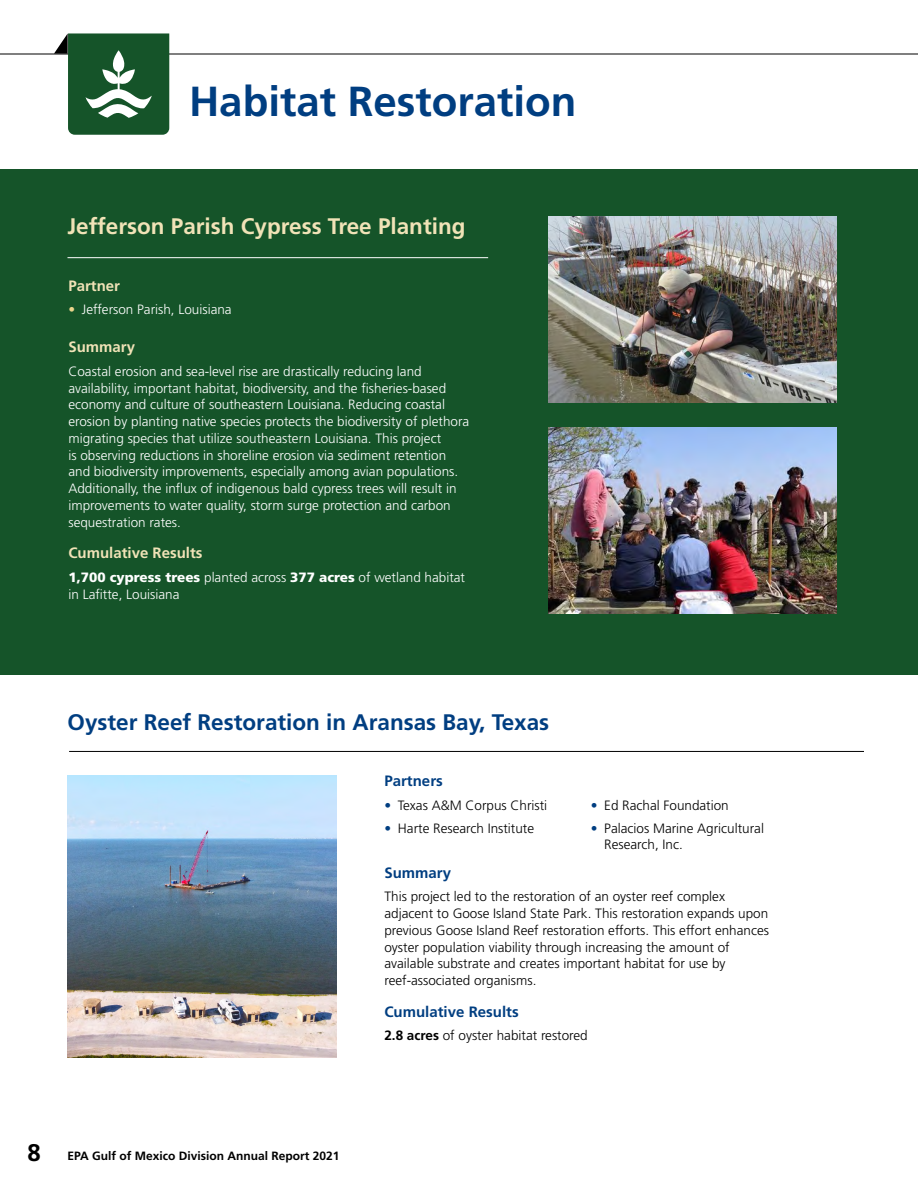
<style>
.page{position:relative;width:918px;height:1188px;background:#fff}
.page>*{position:absolute;margin:0;border:0;box-sizing:border-box;transform-origin:0 0}
.t1{font:700 42px "Frutiger LT Std";color:#003e81}
.t2{font:700 24px "Frutiger LT Std";color:#000}
.t3{font:700 22.5px "Frutiger";color:#003e81}
.t4{font:700 22.5px "Frutiger";color:#f1e3b7}
.t5{font:700 15px "Frutiger LT Std";color:#003e81}
.t6{font:700 15px "Frutiger LT Std";color:#f1e3b7}
.t7{font:300 13.5px/16.8px "Frutiger LT Std";color:#fff}
.t8{font:300 13.5px/16.8px "Frutiger LT Std";color:#000}
.t9{font:700 12px "Frutiger LT Std";color:#000}
.s1{color:#ebd58c}
.s2{font-weight:900}
.s3{color:#003e81}
.s4{font-weight:700}
</style>
<div class="page">
<hr style="left:0;top:54px;width:918px;height:1px;background:#000">
<div style="left:0;top:170px;width:918px;height:505px;background:#155429"></div>
<hr style="left:68px;top:257px;width:420px;height:1px;background:#fff">
<hr style="left:69px;top:751px;width:795px;height:1px;background:#000">
<svg style="left:54px;top:33px;width:115px;height:102px"></svg>
<img style="left:549px;top:217px;width:288px;height:186px">
<img style="left:549px;top:428px;width:288px;height:185px">
<img style="left:68px;top:775px;width:269px;height:283px">
<h2 class="t1" style="left:189px;top:77px;width:389px">Habitat Restoration</h2>
<h3 class="t4" style="left:68px;top:213px;width:400px">Jefferson Parish Cypress Tree Planting</h3>
<h4 class="t6" style="left:68px;top:277px;width:53px">Partner</h4>
<p class="t7" style="left:68px;top:301px;width:165px"><span class="s1">•</span> Jefferson Parish, Louisiana</p>
<h4 class="t6" style="left:68px;top:338px;width:68px">Summary</h4>
<p class="t7" style="left:68px;top:363px;width:402px">Coastal erosion and sea-level rise are drastically reducing land availability, important habitat, biodiversity, and the fisheries-based economy and culture of southeastern Louisiana. Reducing coastal erosion by planting native species protects the biodiversity of plethora migrating species that utilize southeastern Louisiana. This project<br>is observing reductions in shoreline erosion via sediment retention and biodiversity improvements, especially among avian populations.<br>Additionally, the influx of indigenous bald cypress trees will result in improvements to water quality, storm surge protection and carbon sequestration rates.</p>
<h4 class="t6" style="left:68px;top:544px;width:136px">Cumulative Results</h4>
<p class="t7" style="left:68px;top:569px;width:398px"><span class="s2">1,700 cypress trees</span> planted across <span class="s2">377 acres</span> of wetland habitat in Lafitte, Louisiana</p>
<h3 class="t3" style="left:68px;top:709px;width:483px">Oyster Reef Restoration in Aransas Bay, Texas</h3>
<h4 class="t5" style="left:384px;top:772px;width:60px">Partners</h4>
<p class="t8" style="left:384px;top:797px;width:164px"><span class="s3">•</span> Texas A&amp;M Corpus Christi</p>
<p class="t8" style="left:384px;top:820px;width:151px"><span class="s3">•</span> Harte Research Institute</p>
<p class="t8" style="left:591px;top:797px;width:140px"><span class="s3">•</span> Ed Rachal Foundation</p>
<p class="t8" style="left:604px;top:820px;width:161px;text-indent:-14px"><span class="s3">•</span> Palacios Marine Agricultural<br>Research, Inc.</p>
<h2 class="t2" style="left:27px;top:1139px;width:15px">8</h2>
<p class="t9" style="left:68px;top:1149px;width:273px">EPA Gulf of Mexico Division Annual Report 2021</p>
<h4 class="t5" style="left:384px;top:864px;width:68px">Summary</h4>
<p class="t8" style="left:384px;top:888px;width:386px">This project led to the restoration of an oyster reef complex adjacent to Goose Island State Park. This restoration expands upon previous Goose Island Reef restoration efforts. This effort enhances oyster population viability through increasing the amount of available substrate and creates important habitat for use by reef-associated organisms.</p>
<h4 class="t5" style="left:384px;top:1003px;width:136px">Cumulative Results</h4>
<p class="t8" style="left:384px;top:1027px;width:205px"><span class="s4">2.8 acres</span> of oyster habitat restored</p>
</div>
